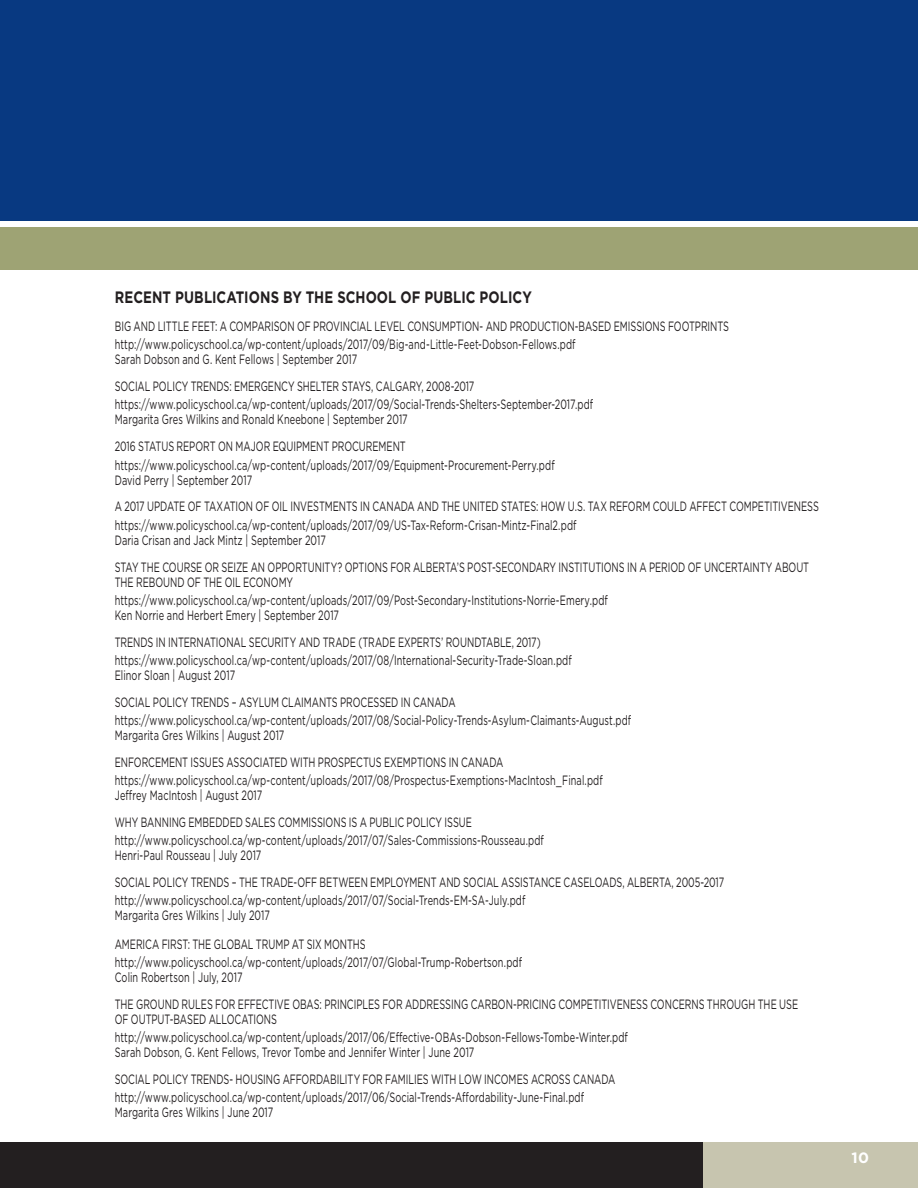
<style>
.page{position:relative;width:918px;height:1188px;background:#fff}
.page>*{position:absolute;margin:0;border:0;box-sizing:border-box;transform-origin:0 0}
.Recent_Pubs_-_Headin{font:700 16.5px "Gotham";letter-spacing:.005em;color:#231f20;scale:.8 1}
.Page_Numbers__gotham{font:700 15px "Gotham";color:#fff}
.Paper_URL{font:13.5px "Gotham";letter-spacing:.01em;color:#231f20;scale:.68 1}
.Paper_Title_-_Recent{font:13.5px/15px "Gotham";letter-spacing:-.005em;color:#231f20;scale:.68 1}
.Paper_Authors__Recen{font:13.5px "Gotham";letter-spacing:.01em;color:#231f20;scale:.68 1}
</style>
<div class="page">
<div style="left:0;top:228px;width:918px;height:42px;background:#9ea374"></div>
<div style="left:0;top:0;width:918px;height:220px;background:#083981"></div>
<div style="left:703px;top:1143px;width:215px;height:45px;background:#c7c5af"></div>
<div style="left:0;top:1143px;width:703px;height:45px;background:#231f20"></div>
<p class="Recent_Pubs_-_Headin" style="left:115px;top:286px;width:523px">RECENT PUBLICATIONS BY THE SCHOOL OF PUBLIC POLICY</p>
<p class="Paper_Title_-_Recent" style="left:115px;top:319px;width:905px">BIG AND LITTLE FEET: A COMPARISON OF PROVINCIAL LEVEL CONSUMPTION- AND PRODUCTION-BASED EMISSIONS FOOTPRINTS</p>
<p class="Paper_URL" style="left:115px;top:336px;width:679px">http://www.policyschool.ca/wp-content/uploads/2017/09/Big-and-Little-Feet-Dobson-Fellows.pdf</p>
<p class="Paper_Authors__Recen" style="left:115px;top:351px;width:358px">Sarah Dobson and G. Kent Fellows | September 2017</p>
<p class="Paper_Title_-_Recent" style="left:115px;top:379px;width:530px">SOCIAL POLICY TRENDS: EMERGENCY SHELTER STAYS, CALGARY, 2008-2017</p>
<p class="Paper_URL" style="left:115px;top:396px;width:705px">https://www.policyschool.ca/wp-content/uploads/2017/09/Social-Trends-Shelters-September-2017.pdf</p>
<p class="Paper_Authors__Recen" style="left:115px;top:411px;width:432px">Margarita Gres Wilkins and Ronald Kneebone | September 2017</p>
<p class="Paper_Title_-_Recent" style="left:115px;top:439px;width:430px">2016 STATUS REPORT ON MAJOR EQUIPMENT PROCUREMENT</p>
<p class="Paper_URL" style="left:115px;top:456px;width:649px">https://www.policyschool.ca/wp-content/uploads/2017/09/Equipment-Procurement-Perry.pdf</p>
<p class="Paper_Authors__Recen" style="left:115px;top:471px;width:204px">David Perry | September 2017</p>
<p class="Paper_Title_-_Recent" style="left:115px;top:499px;width:1037px">A 2017 UPDATE OF TAXATION OF OIL INVESTMENTS IN CANADA AND THE UNITED STATES: HOW U.S. TAX REFORM COULD AFFECT COMPETITIVENESS</p>
<p class="Paper_URL" style="left:115px;top:516px;width:681px">https://www.policyschool.ca/wp-content/uploads/2017/09/US-Tax-Reform-Crisan-Mintz-Final2.pdf</p>
<p class="Paper_Authors__Recen" style="left:115px;top:531px;width:312px">Daria Crisan and Jack Mintz | September 2017</p>
<p class="Paper_Title_-_Recent" style="left:115px;top:559px;width:1023px">STAY THE COURSE OR SEIZE AN OPPORTUNITY? OPTIONS FOR ALBERTA’S POST-SECONDARY INSTITUTIONS IN A PERIOD OF UNCERTAINTY ABOUT<br>THE REBOUND OF THE OIL ECONOMY</p>
<p class="Paper_URL" style="left:115px;top:591px;width:727px">https://www.policyschool.ca/wp-content/uploads/2017/09/Post-Secondary-Institutions-Norrie-Emery.pdf</p>
<p class="Paper_Authors__Recen" style="left:115px;top:606px;width:331px">Ken Norrie and Herbert Emery | September 2017</p>
<p class="Paper_Title_-_Recent" style="left:115px;top:634px;width:628px">TRENDS IN INTERNATIONAL SECURITY AND TRADE (TRADE EXPERTS’ ROUNDTABLE, 2017)</p>
<p class="Paper_URL" style="left:115px;top:652px;width:674px">https://www.policyschool.ca/wp-content/uploads/2017/08/International-Security-Trade-Sloan.pdf</p>
<p class="Paper_Authors__Recen" style="left:115px;top:667px;width:179px">Elinor Sloan | August 2017</p>
<p class="Paper_Title_-_Recent" style="left:115px;top:694px;width:503px">SOCIAL POLICY TRENDS – ASYLUM CLAIMANTS PROCESSED IN CANADA</p>
<p class="Paper_URL" style="left:115px;top:712px;width:761px">https://www.policyschool.ca/wp-content/uploads/2017/08/Social-Policy-Trends-Asylum-Claimants-August.pdf</p>
<p class="Paper_Authors__Recen" style="left:115px;top:727px;width:251px">Margarita Gres Wilkins | August 2017</p>
<p class="Paper_Title_-_Recent" style="left:115px;top:754px;width:573px">ENFORCEMENT ISSUES ASSOCIATED WITH PROSPECTUS EXEMPTIONS IN CANADA</p>
<p class="Paper_URL" style="left:115px;top:772px;width:719px">https://www.policyschool.ca/wp-content/uploads/2017/08/Prospectus-Exemptions-MacIntosh_Final.pdf</p>
<p class="Paper_Authors__Recen" style="left:115px;top:787px;width:219px">Jeffrey MacIntosh | August 2017</p>
<p class="Paper_Title_-_Recent" style="left:115px;top:815px;width:527px">WHY BANNING EMBEDDED SALES COMMISSIONS IS A PUBLIC POLICY ISSUE</p>
<p class="Paper_URL" style="left:115px;top:832px;width:633px">http://www.policyschool.ca/wp-content/uploads/2017/07/Sales-Commissions-Rousseau.pdf</p>
<p class="Paper_Authors__Recen" style="left:115px;top:847px;width:217px">Henri-Paul Rousseau | July 2017</p>
<p class="Paper_Title_-_Recent" style="left:115px;top:875px;width:898px">SOCIAL POLICY TRENDS – THE TRADE-OFF BETWEEN EMPLOYMENT AND SOCIAL ASSISTANCE CASELOADS, ALBERTA, 2005-2017</p>
<p class="Paper_URL" style="left:115px;top:892px;width:605px">http://www.policyschool.ca/wp-content/uploads/2017/07/Social-Trends-EM-SA-July.pdf</p>
<p class="Paper_Authors__Recen" style="left:115px;top:907px;width:230px">Margarita Gres Wilkins | July 2017</p>
<p class="Paper_Title_-_Recent" style="left:115px;top:936px;width:371px">AMERICA FIRST: THE GLOBAL TRUMP AT SIX MONTHS</p>
<p class="Paper_URL" style="left:115px;top:954px;width:601px">http://www.policyschool.ca/wp-content/uploads/2017/07/Global-Trump-Robertson.pdf</p>
<p class="Paper_Authors__Recen" style="left:115px;top:969px;width:189px">Colin Robertson | July, 2017</p>
<p class="Paper_Title_-_Recent" style="left:115px;top:997px;width:1007px">THE GROUND RULES FOR EFFECTIVE OBAS: PRINCIPLES FOR ADDRESSING CARBON-PRICING COMPETITIVENESS CONCERNS THROUGH THE USE<br>OF OUTPUT-BASED ALLOCATIONS</p>
<p class="Paper_URL" style="left:115px;top:1029px;width:756px">http://www.policyschool.ca/wp-content/uploads/2017/06/Effective-OBAs-Dobson-Fellows-Tombe-Winter.pdf</p>
<p class="Paper_Authors__Recen" style="left:115px;top:1044px;width:530px">Sarah Dobson, G. Kent Fellows, Trevor Tombe and Jennifer Winter | June 2017</p>
<p class="Paper_Title_-_Recent" style="left:115px;top:1072px;width:738px">SOCIAL POLICY TRENDS- HOUSING AFFORDABILITY FOR FAMILIES WITH LOW INCOMES ACROSS CANADA</p>
<p class="Paper_URL" style="left:115px;top:1089px;width:692px">http://www.policyschool.ca/wp-content/uploads/2017/06/Social-Trends-Affordability-June-Final.pdf</p>
<p class="Paper_Authors__Recen" style="left:115px;top:1104px;width:235px">Margarita Gres Wilkins | June 2017</p>
<p class="Page_Numbers__gotham" style="left:852px;top:1148px;width:19px">10</p>
</div>
